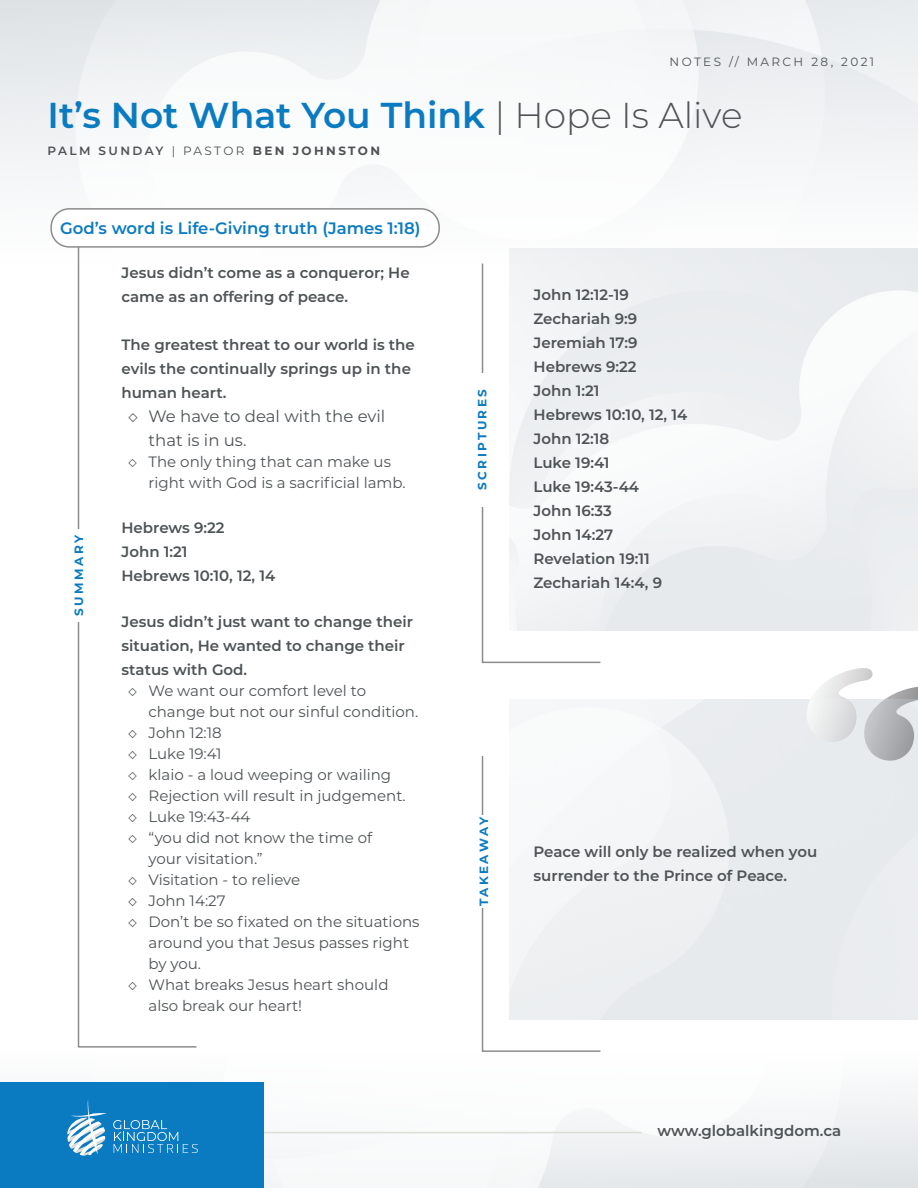
<style>
.page{position:relative;width:918px;height:1188px;background:#fff}
.page>*{position:absolute;margin:0;border:0;box-sizing:border-box;transform-origin:0 0}
.t1{font:600 36px "Montserrat";color:#0b7bc1}
.t2{font:600 16.5px "Montserrat";color:#0b7bc1}
.t3{font:16.5px/24px "Montserrat";color:#4e5355}
.t4{font:600 15px/24px "Montserrat";color:#4e5355}
.t5{font:15px/21px "Montserrat";color:#4e5355}
.t6{font:700 12px "Montserrat";letter-spacing:.2em;color:#4e5355}
.t7{font:700 12px "Montserrat";letter-spacing:.2em;color:#0b7bc1}
.t8{font:12px "Montserrat";letter-spacing:.2em;color:#4e5355}
.s1{font-weight:300;color:#4e5355}
.s2{font-weight:600}
.s3{font-weight:400}
</style>
<div class="page">
<svg style="left:481px;top:262px;width:121px;height:402px"></svg>
<svg style="left:481px;top:754px;width:121px;height:298px"></svg>
<svg style="left:77px;top:248px;width:120px;height:800px"></svg>
<div style="left:472px;top:373px;width:32px;height:134px;background:#fff"></div>
<div style="left:476px;top:816px;width:32px;height:92px;background:#fff"></div>
<div style="left:69px;top:529px;width:31px;height:93px;background:#fff"></div>
<div style="left:50px;top:208px;width:390px;height:40px;border:2px solid #8c8c8c;border-radius:18px"></div>
<hr style="left:264px;top:1132px;width:378px;height:1px;background:#dcddd7">
<div style="left:0;top:1082px;width:264px;height:106px;background:#0b7bc1"></div>
<svg style="left:113px;top:1120px;width:85px;height:33px"></svg>
<svg style="left:67px;top:1101px;width:40px;height:55px"></svg>
<div style="left:799px;top:699px;width:119px;height:68px;background:#e8ebee"></div>
<p class="t8" style="left:670px;top:53px;width:206px">NOTES // MARCH 28, 2021</p>
<p class="t1" style="left:48px;top:89px;width:697px">It’s Not What You Think <span class="s1">| Hope Is Alive</span></p>
<p class="t6" style="left:48px;top:142px;width:334px"><span class="s2">PALM SUNDAY</span> <span class="s3">| PASTOR</span> BEN JOHNSTON</p>
<p class="t2" style="left:60px;top:216px;width:362px">God’s word is Life-Giving truth (James 1:18)</p>
<p class="t7" style="left:70px;top:616px;width:82px;rotate:-90deg">SUMMARY</p>
<p class="t4" style="left:122px;top:260px;width:290px">Jesus didn’t come as a conqueror; He came as an offering of peace.</p>
<p class="t4" style="left:122px;top:332px;width:295px">The greatest threat to our world is the evils the continually springs up in the human heart.</p>
<p class="t3" style="left:148px;top:404px;width:238px;text-indent:-20px">◇ We have to deal with the evil that is in us.</p>
<p class="t5" style="left:148px;top:451px;width:259px;text-indent:-20px">◇ The only thing that can make us right with God is a sacrificial lamb.</p>
<p class="t4" style="left:122px;top:515px;width:105px">Hebrews 9:22</p>
<p class="t4" style="left:122px;top:539px;width:68px">John 1:21</p>
<p class="t4" style="left:122px;top:563px;width:155px">Hebrews 10:10, 12, 14</p>
<p class="t4" style="left:122px;top:609px;width:293px">Jesus didn’t just want to change their situation, He wanted to change their status with God.</p>
<p class="t5" style="left:148px;top:679px;width:271px;text-indent:-20px">◇ We want our comfort level to change but not our sinful condition.</p>
<p class="t5" style="left:128px;top:721px;width:95px">◇ John 12:18</p>
<p class="t5" style="left:128px;top:742px;width:95px">◇ Luke 19:41</p>
<p class="t5" style="left:128px;top:763px;width:265px">◇ klaio - a loud weeping or wailing</p>
<p class="t5" style="left:128px;top:784px;width:279px">◇ Rejection will result in judgement.</p>
<p class="t5" style="left:128px;top:805px;width:124px">◇ Luke 19:43-44</p>
<p class="t5" style="left:148px;top:826px;width:225px;text-indent:-20px">◇ “you did not know the time of your visitation.”</p>
<p class="t5" style="left:128px;top:868px;width:174px">◇ Visitation - to relieve</p>
<p class="t5" style="left:128px;top:889px;width:99px">◇ John 14:27</p>
<p class="t5" style="left:148px;top:910px;width:273px;text-indent:-20px">◇ Don’t be so fixated on the situations around you that Jesus passes right by you.</p>
<p class="t5" style="left:148px;top:973px;width:242px;text-indent:-20px">◇ What breaks Jesus heart should also break our heart!</p>
<p class="t7" style="left:474px;top:490px;width:102px;rotate:-90deg">SCRIPTURES</p>
<p class="t4" style="left:534px;top:282px;width:97px">John 12:12-19</p>
<p class="t4" style="left:534px;top:306px;width:105px">Zechariah 9:9</p>
<p class="t4" style="left:534px;top:330px;width:105px">Jeremiah 17:9</p>
<p class="t4" style="left:534px;top:354px;width:105px">Hebrews 9:22</p>
<p class="t4" style="left:534px;top:378px;width:68px">John 1:21</p>
<p class="t4" style="left:534px;top:402px;width:155px">Hebrews 10:10, 12, 14</p>
<p class="t4" style="left:534px;top:426px;width:77px">John 12:18</p>
<p class="t4" style="left:534px;top:450px;width:78px">Luke 19:41</p>
<p class="t4" style="left:534px;top:474px;width:107px">Luke 19:43-44</p>
<p class="t4" style="left:534px;top:498px;width:80px">John 16:33</p>
<p class="t4" style="left:534px;top:522px;width:81px">John 14:27</p>
<p class="t4" style="left:534px;top:546px;width:118px">Revelation 19:11</p>
<p class="t4" style="left:534px;top:570px;width:130px">Zechariah 14:4, 9</p>
<p class="t7" style="left:475px;top:906px;width:91px;rotate:-90deg">TAKEAWAY</p>
<p class="t4" style="left:534px;top:839px;width:285px">Peace will only be realized when you surrender to the Prince of Peace.</p>
<p class="t4" style="left:657px;top:1118px;width:185px">www.globalkingdom.ca</p>
</div>
